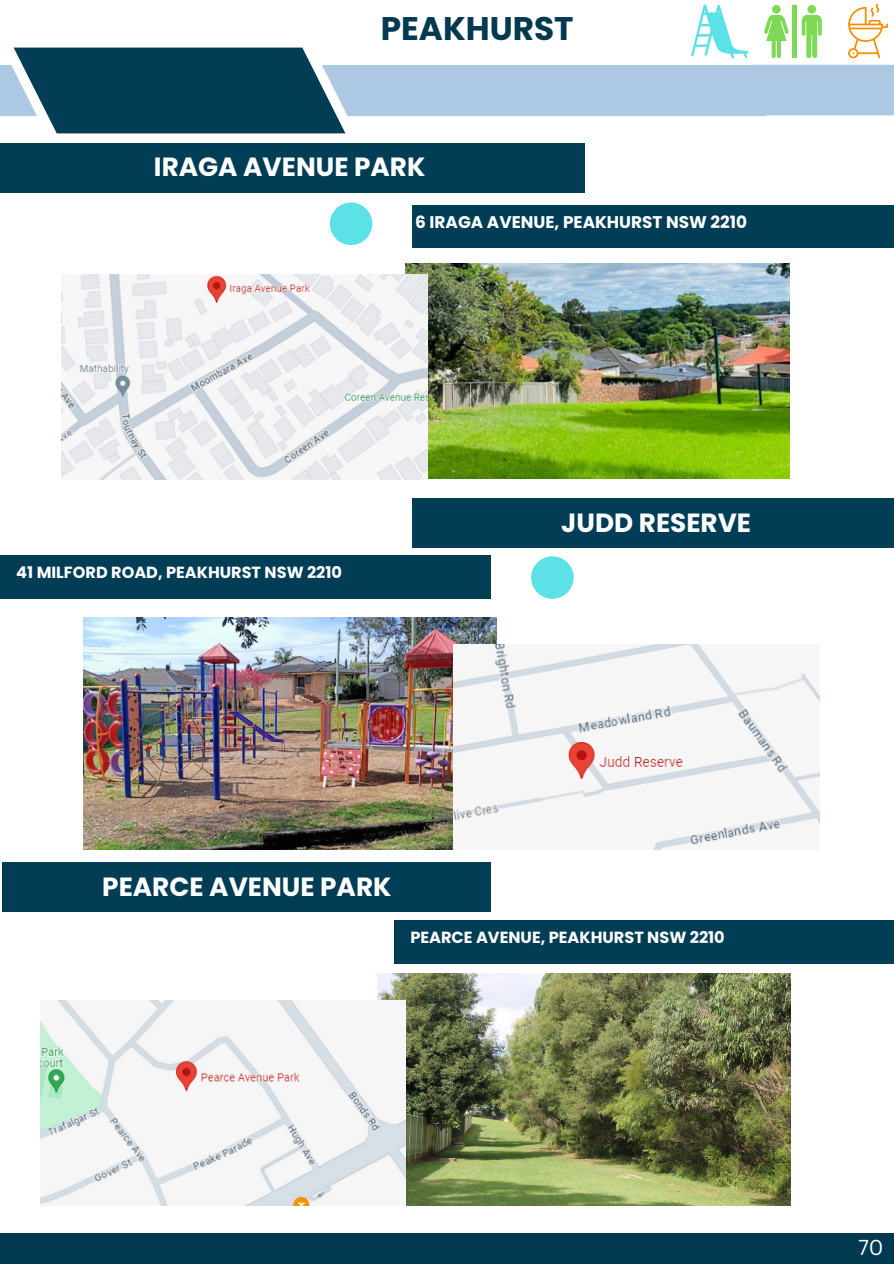
<style>
.page{position:relative;width:894px;height:1264px;background:#fff}
.page>*{position:absolute;margin:0;border:0;box-sizing:border-box;transform-origin:0 0}
.t1{font:700 32.7px "Poppins";color:#003950}
.t2{font:700 26.25px "Poppins";color:#fff}
.t3{font:21px "Canva Sans";color:#fff}
.t4{font:700 16.95px "Poppins";color:#fff}
.t5{font:700 16.2px "Poppins";color:#fff}
</style>
<div class="page">
<div style="left:0;top:143px;width:584px;height:49px;background:#013d55"></div>
<div style="left:412px;top:499px;width:481px;height:49px;background:#013d55"></div>
<div style="left:0;top:555px;width:491px;height:44px;background:#013d55"></div>
<div style="left:3px;top:862px;width:488px;height:49px;background:#013d55"></div>
<div style="left:394px;top:920px;width:499px;height:43px;background:#013d55"></div>
<img style="left:405px;top:263px;width:384px;height:216px">
<div style="left:412px;top:205px;width:481px;height:42px;background:#013d55"></div>
<div style="left:531px;top:556px;width:42px;height:43px;background:#5ce1e6;border-radius:50%"></div>
<div style="left:330px;top:202px;width:42px;height:43px;background:#5ce1e6;border-radius:50%"></div>
<svg style="left:0;top:4px;width:893px;height:129px"></svg>
<img style="left:61px;top:274px;width:366px;height:206px">
<img style="left:83px;top:617px;width:413px;height:232px">
<img style="left:453px;top:644px;width:366px;height:205px">
<img style="left:378px;top:973px;width:412px;height:232px">
<img style="left:40px;top:1000px;width:365px;height:205px">
<div style="left:0;top:1233px;width:893px;height:30px;background:#003950"></div>
<p class="t1" style="left:381px;top:6px;width:194px">PEAKHURST</p>
<p class="t2" style="left:154px;top:149px;width:273px">IRAGA AVENUE PARK</p>
<h1 class="t4" style="left:415px;top:211px;width:333px">6 IRAGA AVENUE, PEAKHURST NSW 2210</h1>
<p class="t5" style="left:16px;top:561px;width:327px">41 MILFORD ROAD, PEAKHURST NSW 2210</p>
<p class="t2" style="left:561px;top:504px;width:191px">JUDD RESERVE</p>
<p class="t2" style="left:102px;top:868px;width:290px">PEARCE AVENUE PARK</p>
<p class="t5" style="left:410px;top:926px;width:316px">PEARCE AVENUE, PEAKHURST NSW 2210</p>
<p class="t3" style="left:858px;top:1232px;width:27px">70</p>
</div>
